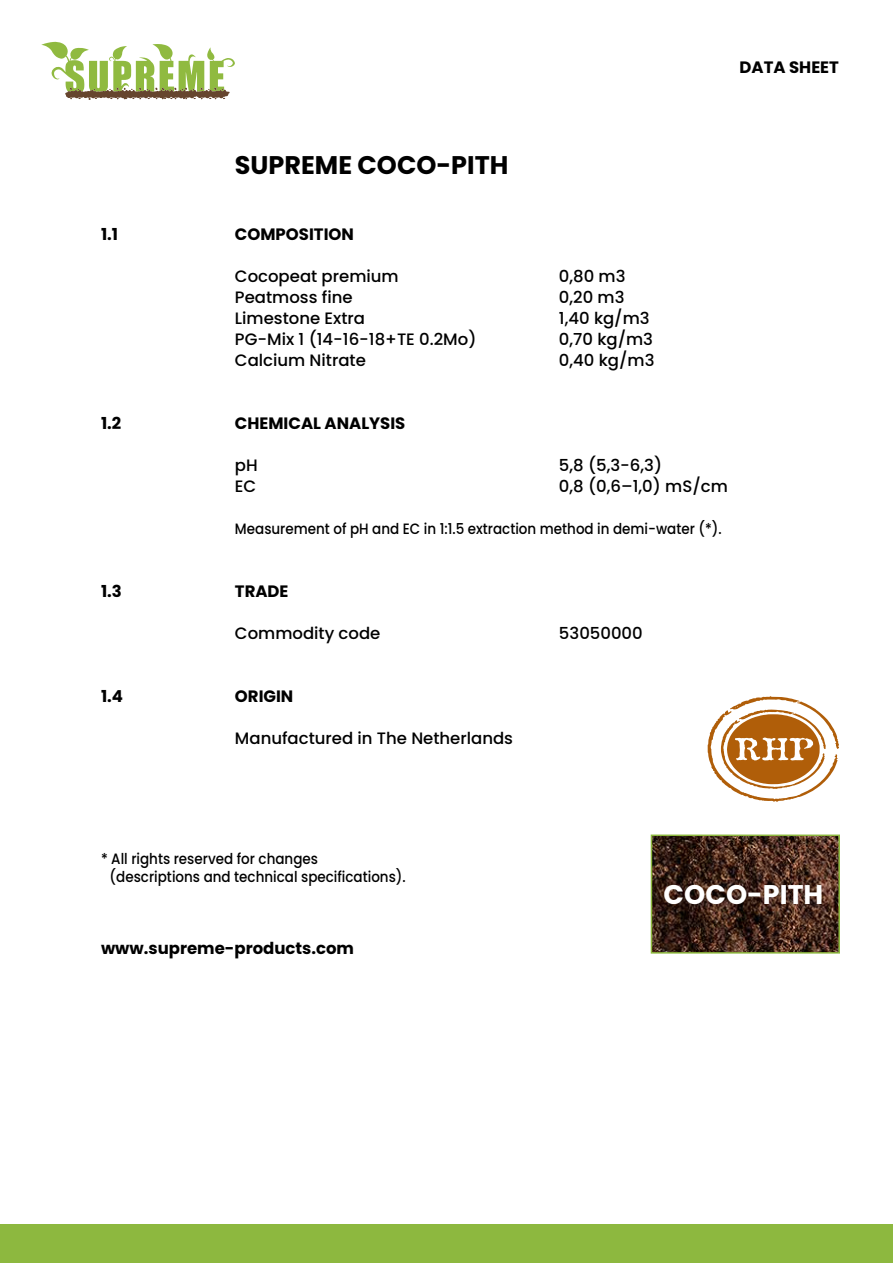
<style>
.page{position:relative;width:893px;height:1263px;background:#fff}
.page>*{position:absolute;margin:0;border:0;box-sizing:border-box;transform-origin:0 0}
.t1{font:700 27px "Poppins";color:#fff}
.t2{font:700 25.5px "Poppins";color:#000}
.t3{font:500 16.5px "Poppins";color:#000}
.t4{font:700 16.5px "Poppins";color:#000}
.t5{font:500 15px/18px "Poppins";color:#000;scale:.9 1}
</style>
<div class="page">
<div style="left:0;top:1225px;width:893px;height:38px;background:#8db83f"></div>
<img style="left:654px;top:837px;width:183px;height:114px">
<div style="left:651px;top:834px;width:189px;height:120px;border:2px solid #8db83f"></div>
<svg style="left:41px;top:42px;width:194px;height:58px"></svg>
<svg style="left:708px;top:696px;width:131px;height:105px"></svg>
<p class="t4" style="left:740px;top:58px;width:101px">DATA SHEET</p>
<h2 class="t2" style="left:235px;top:150px;width:275px">SUPREME COCO-PITH</h2>
<p class="t4" style="left:101px;top:225px;width:19px">1.1</p>
<p class="t4" style="left:235px;top:225px;width:120px">COMPOSITION</p>
<p class="t3" style="left:235px;top:267px;width:165px">Cocopeat premium</p>
<p class="t3" style="left:559px;top:267px;width:68px">0,80 m3</p>
<p class="t3" style="left:235px;top:288px;width:119px">Peatmoss fine</p>
<p class="t3" style="left:559px;top:288px;width:67px">0,20 m3</p>
<p class="t3" style="left:235px;top:309px;width:132px">Limestone Extra</p>
<p class="t3" style="left:559px;top:309px;width:92px">1,40 kg/m3</p>
<p class="t3" style="left:235px;top:330px;width:243px">PG-Mix 1 (14-16-18+TE 0.2Mo)</p>
<p class="t3" style="left:559px;top:330px;width:96px">0,70 kg/m3</p>
<p class="t3" style="left:235px;top:351px;width:132px">Calcium Nitrate</p>
<p class="t3" style="left:559px;top:351px;width:97px">0,40 kg/m3</p>
<p class="t4" style="left:101px;top:414px;width:22px">1.2</p>
<p class="t4" style="left:235px;top:414px;width:172px">CHEMICAL ANALYSIS</p>
<p class="t3" style="left:235px;top:456px;width:24px">pH</p>
<p class="t3" style="left:559px;top:456px;width:105px">5,8 (5,3-6,3)</p>
<p class="t3" style="left:235px;top:477px;width:23px">EC</p>
<p class="t3" style="left:559px;top:477px;width:170px">0,8 (0,6–1,0) mS/cm</p>
<p class="t5" style="left:235px;top:520px;width:542px">Measurement of pH and EC in 1:1.5 extraction method in demi-water (*).</p>
<p class="t4" style="left:101px;top:582px;width:22px">1.3</p>
<p class="t4" style="left:235px;top:582px;width:55px">TRADE</p>
<p class="t3" style="left:235px;top:624px;width:147px">Commodity code</p>
<p class="t3" style="left:559px;top:624px;width:85px">53050000</p>
<p class="t4" style="left:101px;top:687px;width:24px">1.4</p>
<p class="t4" style="left:235px;top:687px;width:60px">ORIGIN</p>
<p class="t3" style="left:235px;top:729px;width:280px">Manufactured in The Netherlands</p>
<p class="t5" style="left:110px;top:850px;width:331px;text-indent:-9px">* All rights reserved for changes (descriptions and technical specifications).</p>
<p class="t4" style="left:101px;top:938px;width:255px">www.supreme-products.com</p>
<h1 class="t1" style="left:664px;top:879px;width:161px">COCO-PITH</h1>
</div>
